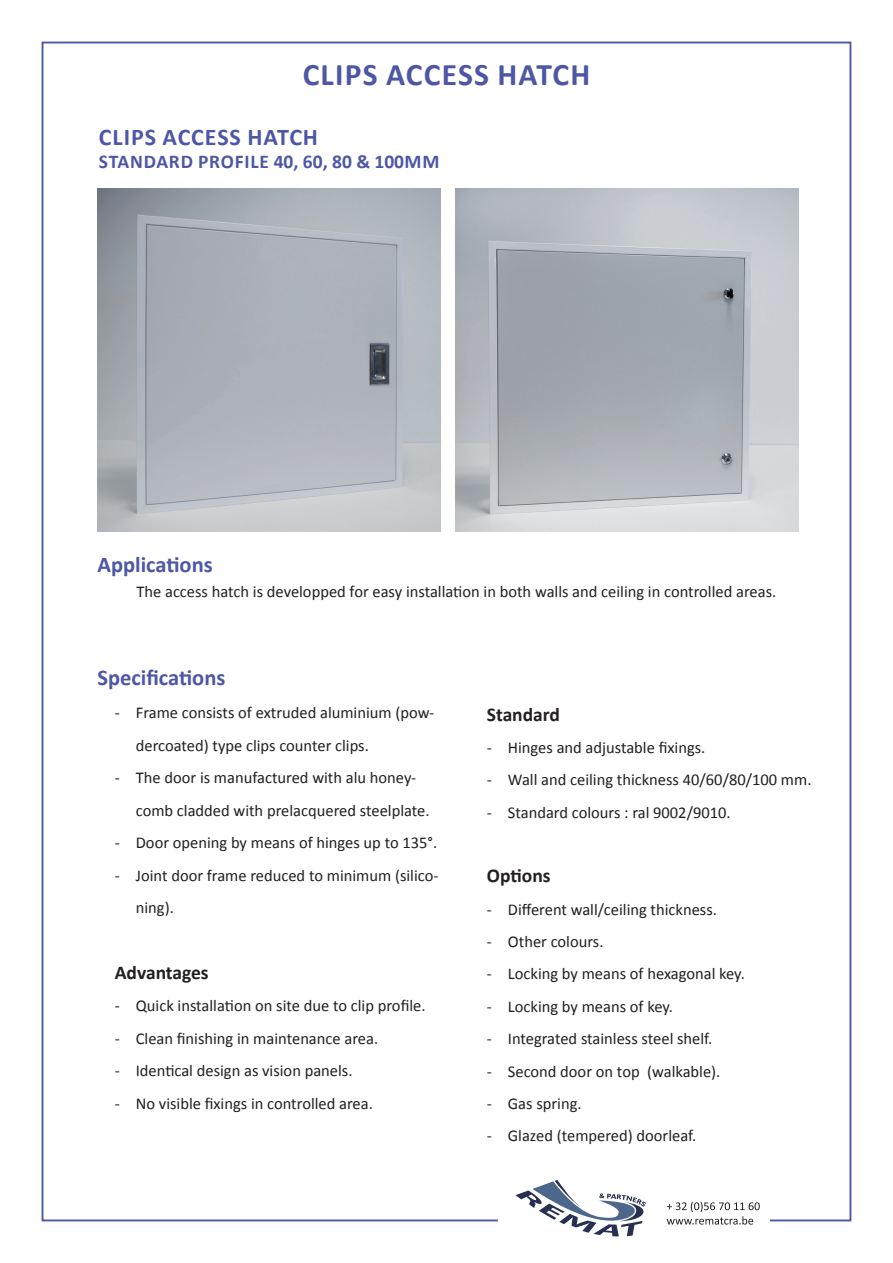
<style>
.page{position:relative;width:893px;height:1263px;background:#fff}
.page>*{position:absolute;margin:0;border:0;box-sizing:border-box;transform-origin:0 0}
.t1{font:700 31.5px "Calibri";letter-spacing:.04em;color:#4d57a5}
.t2{font:700 24px "Calibri";letter-spacing:.04em;color:#4d57a5}
.t3{font:700 22.5px "Calibri";color:#4d57a5}
.t4{font:700 19.5px "Calibri";letter-spacing:.035em;color:#4d57a5}
.t5{font:700 19.5px "Calibri";color:#231f20}
.t6{font:16.5px/32.5px "Calibri";color:#231f20}
</style>
<div class="page">
<svg style="left:515px;top:1180px;width:131px;height:56px"></svg>
<svg style="left:667px;top:1202px;width:93px;height:22px"></svg>
<img style="left:97px;top:188px;width:344px;height:343px">
<img style="left:455px;top:188px;width:343px;height:343px">
<h1 class="t1" style="left:303px;top:55px;width:289px">CLIPS ACCESS HATCH</h1>
<h2 class="t2" style="left:99px;top:121px;width:221px">CLIPS ACCESS HATCH</h2>
<p class="t4" style="left:99px;top:149px;width:342px">STANDARD PROFILE 40, 60, 80 &amp; 100MM</p>
<h3 class="t3" style="left:97px;top:550px;width:117px">Applications</h3>
<p class="t6" style="left:136px;top:575px;width:641px">The access hatch is developped for easy installation in both walls and ceiling in controlled areas.</p>
<h3 class="t3" style="left:97px;top:663px;width:129px">Specifications</h3>
<p class="t6" style="left:136px;top:697px;width:300px;text-indent:-21px">- Frame consists of extruded aluminium (pow&shy;dercoated) type clips counter clips.</p>
<p class="t6" style="left:136px;top:762px;width:295px;text-indent:-21px">- The door is manufactured with alu honey&shy;comb cladded with prelacquered steelplate.</p>
<p class="t6" style="left:115px;top:827px;width:324px">- Door opening by means of hinges up to 135°.</p>
<p class="t6" style="left:136px;top:859px;width:304px;text-indent:-21px">- Joint door frame reduced to minimum (silico&shy;ning).</p>
<p class="t5" style="left:115px;top:959px;width:95px">Advantages</p>
<p class="t6" style="left:115px;top:989px;width:312px">- Quick installation on site due to clip profile.</p>
<p class="t6" style="left:115px;top:1022px;width:265px">- Clean finishing in maintenance area.</p>
<p class="t6" style="left:115px;top:1054px;width:239px">- Identical design as vision panels.</p>
<p class="t6" style="left:115px;top:1087px;width:260px">- No visible fixings in controlled area.</p>
<p class="t5" style="left:487px;top:702px;width:75px">Standard</p>
<p class="t6" style="left:487px;top:731px;width:220px">- Hinges and adjustable fixings.</p>
<p class="t6" style="left:487px;top:763px;width:326px">- Wall and ceiling thickness 40/60/80/100 mm.</p>
<p class="t6" style="left:487px;top:796px;width:245px">- Standard colours : ral 9002/9010.</p>
<p class="t5" style="left:487px;top:863px;width:65px">Options</p>
<p class="t6" style="left:487px;top:893px;width:232px">- Different wall/ceiling thickness.</p>
<p class="t6" style="left:487px;top:925px;width:118px">- Other colours.</p>
<p class="t6" style="left:487px;top:958px;width:259px">- Locking by means of hexagonal key.</p>
<p class="t6" style="left:487px;top:990px;width:188px">- Locking by means of key.</p>
<p class="t6" style="left:487px;top:1022px;width:227px">- Integrated stainless steel shelf.</p>
<p class="t6" style="left:487px;top:1055px;width:235px">- Second door on top (walkable).</p>
<p class="t6" style="left:487px;top:1087px;width:96px">- Gas spring.</p>
<p class="t6" style="left:487px;top:1119px;width:211px">- Glazed (tempered) doorleaf.</p>
</div>
